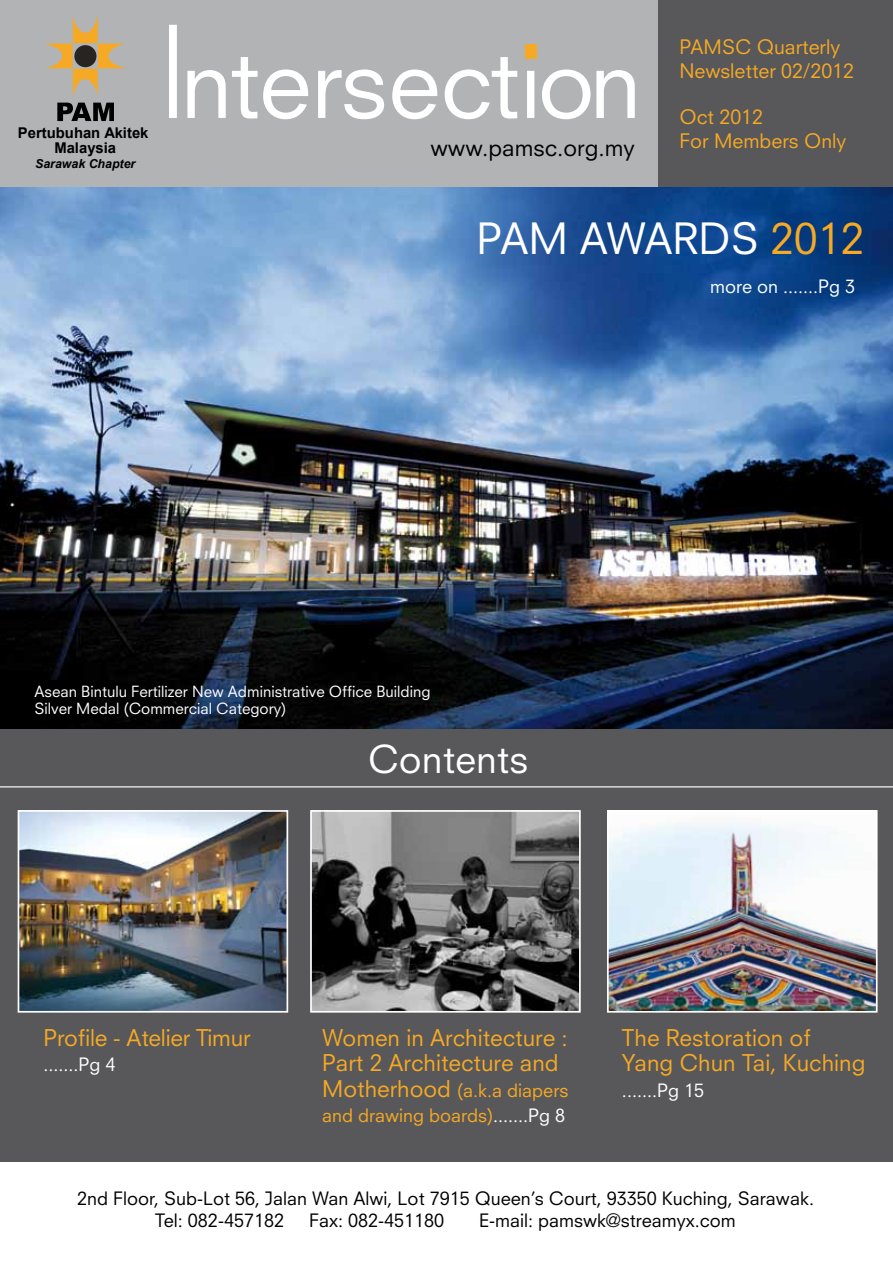
<style>
.page{position:relative;width:893px;height:1263px;background:#fff}
.page>*{position:absolute;margin:0;border:0;box-sizing:border-box;transform-origin:0 0}
.t1{font:42px "Neuzeit S";color:#fff}
.t2{font:37.5px "Neuzeit S";color:#fff}
.t3{font:22.5px/25.5px "Neuzeit S";color:#f6a924}
.t4{font:22.5px "Neuzeit S";color:#000}
.t5{font:19.5px/23.4px "Neuzeit S";color:#f6a924}
.t6{font:18px/21.6px "Neuzeit S";color:#000}
.t7{font:18px/25.5px "Neuzeit S";color:#f6a924}
.t8{font:18px "Neuzeit S";color:#fff}
.t9{font:15px/16.5px "Neuzeit S";color:#fff}
.t10{font:700 14.85px/14.9px "Arial";color:#000;text-align:center}
.t11{font:italic 700 12.3px "Arial";color:#000}
.s1{color:#f6a924}
.s2{font-size:22.5px}
.s3{color:#fff}
</style>
<div class="page">
<img style="left:0;top:187px;width:893px;height:542px">
<div style="left:0;top:729px;width:893px;height:432px;background:#58585a"></div>
<div style="left:58px;top:0;width:835px;height:187px;background:#58585a"></div>
<div style="left:0;top:0;width:657px;height:187px;background:#b1b3b4"></div>
<svg style="left:44px;top:15px;width:82px;height:82px"></svg>
<div style="left:74px;top:45px;width:22px;height:22px;background:#282422;border-radius:50%"></div>
<svg style="left:57px;top:103px;width:57px;height:18px"></svg>
<svg style="left:169px;top:25px;width:466px;height:94px"></svg>
<div style="left:525px;top:44px;width:11px;height:15px;background:#f6a924"></div>
<img style="left:21px;top:813px;width:264px;height:197px">
<div style="left:18px;top:810px;width:270px;height:203px;border:2px solid #fff"></div>
<img style="left:313px;top:813px;width:265px;height:197px">
<div style="left:310px;top:810px;width:271px;height:203px;border:2px solid #fff"></div>
<img style="left:610px;top:813px;width:265px;height:197px">
<div style="left:607px;top:810px;width:271px;height:203px;border:2px solid #fff"></div>
<hr style="left:0;top:786px;width:893px;height:2px;background:#d9dadb">
<p class="t10" style="left:18px;top:126px;width:132px">Pertubuhan Akitek<br>Malaysia</p>
<p class="t11" style="left:35px;top:156px;width:102px">Sarawak Chapter</p>
<p class="t4" style="left:430px;top:134px;width:206px">www.pamsc.org.my</p>
<p class="t5" style="left:679px;top:35px;width:176px">PAMSC Quarterly<br>Newsletter 02/2012</p>
<p class="t5" style="left:679px;top:105px;width:168px">Oct 2012<br>For Members Only</p>
<p class="t1" style="left:476px;top:213px;width:389px">PAM AWARDS <span class="s1">2012</span></p>
<p class="t8" style="left:710px;top:276px;width:147px">more on .......Pg 3</p>
<p class="t9" style="left:34px;top:683px;width:398px">Asean Bintulu Fertilizer New Administrative Office Building<br>Silver Medal (Commercial Category)</p>
<p class="t2" style="left:368px;top:736px;width:162px">Contents</p>
<p class="t3" style="left:44px;top:1024px;width:209px">Profile - Atelier Timur</p>
<p class="t8" style="left:44px;top:1053px;width:74px">.......Pg 4</p>
<p class="t3" style="left:322px;top:1024px;width:247px">Women in Architecture :<br>Part 2 Architecture and</p>
<p class="t7" style="left:322px;top:1077px;width:248px"><span class="s2">Motherhood</span> (a.k.a diapers and drawing boards)<span class="s3">.......Pg 8</span></p>
<p class="t3" style="left:622px;top:1024px;width:245px">The Restoration of<br>Yang Chun Tai, Kuching</p>
<p class="t8" style="left:622px;top:1079px;width:84px">.......Pg 15</p>
<p class="t6" style="left:155px;top:1187px;width:660px;text-indent:-78px">2nd Floor, Sub-Lot 56, Jalan Wan Alwi, Lot 7915 Queen’s Court, 93350 Kuching, Sarawak.<br>Tel: 082-457182</p>
<p class="t6" style="left:309px;top:1209px;width:137px">Fax: 082-451180</p>
<p class="t6" style="left:479px;top:1209px;width:258px">E-mail: pamswk@streamyx.com</p>
</div>
